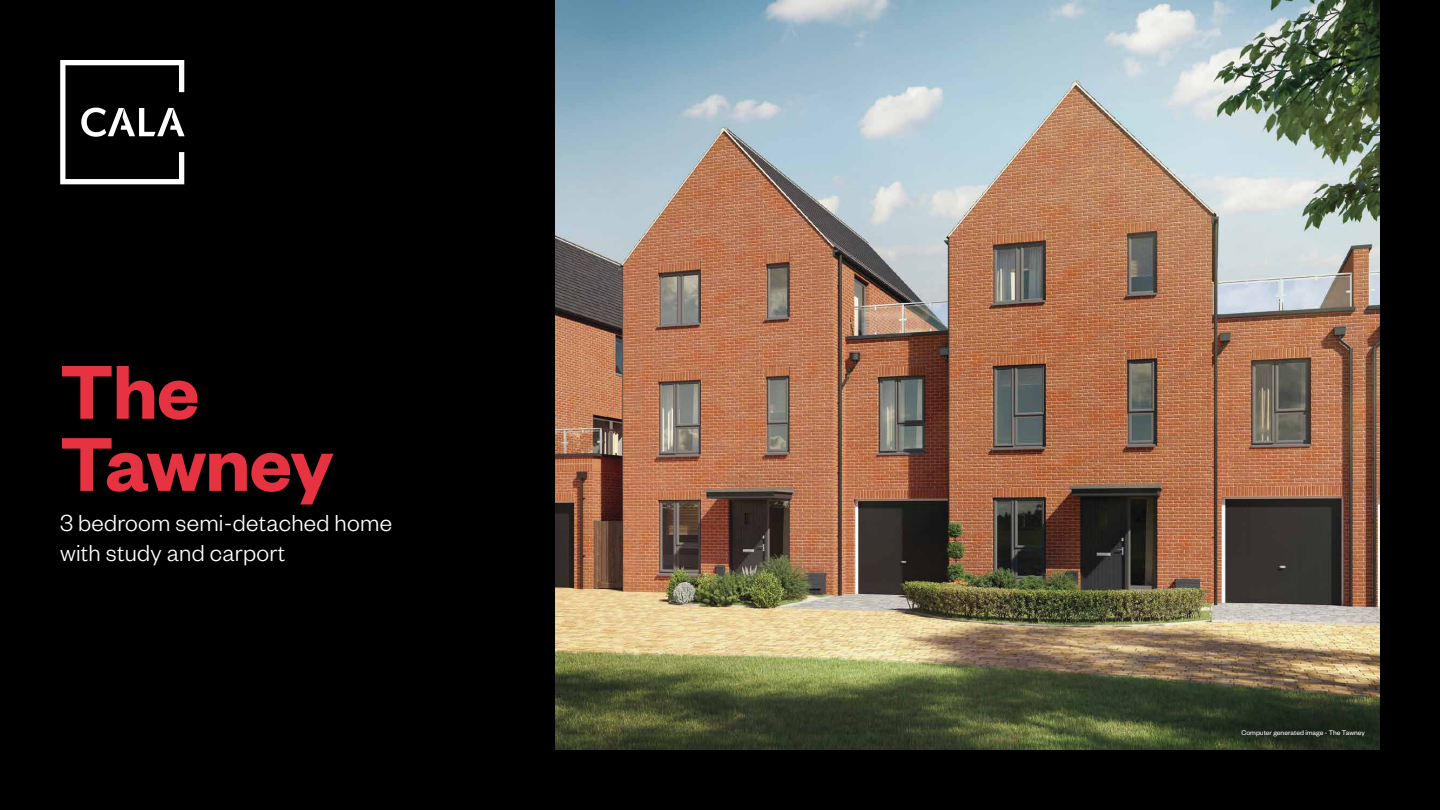
<style>
.page{position:relative;width:1440px;height:810px;background:#000}
.page>*{position:absolute;margin:0;border:0;box-sizing:border-box;transform-origin:0 0}
.t1{font:600 83.78px/72.2px "Founders Grotesk";letter-spacing:-.01em;color:#e63241}
.t2{font:300 25.5px/30px "Founders Grotesk";letter-spacing:.01em;color:#fff}
.t3{font:7.5px "Founders Grotesk";color:#fff}
</style>
<div class="page">
<img style="left:555px;top:0;width:825px;height:750px">
<div style="left:1218px;top:706px;width:170px;height:54px;background:#000;opacity:.75"></div>
<svg style="left:60px;top:60px;width:125px;height:124px"></svg>
<h1 class="t1" style="left:60px;top:352px;width:275px">The<br>Tawney</h1>
<p class="t2" style="left:60px;top:507px;width:333px">3 bedroom semi-detached home with study and carport</p>
<p class="t3" style="left:1241px;top:728px;width:125px">Computer generated image - The Tawney</p>
</div>
